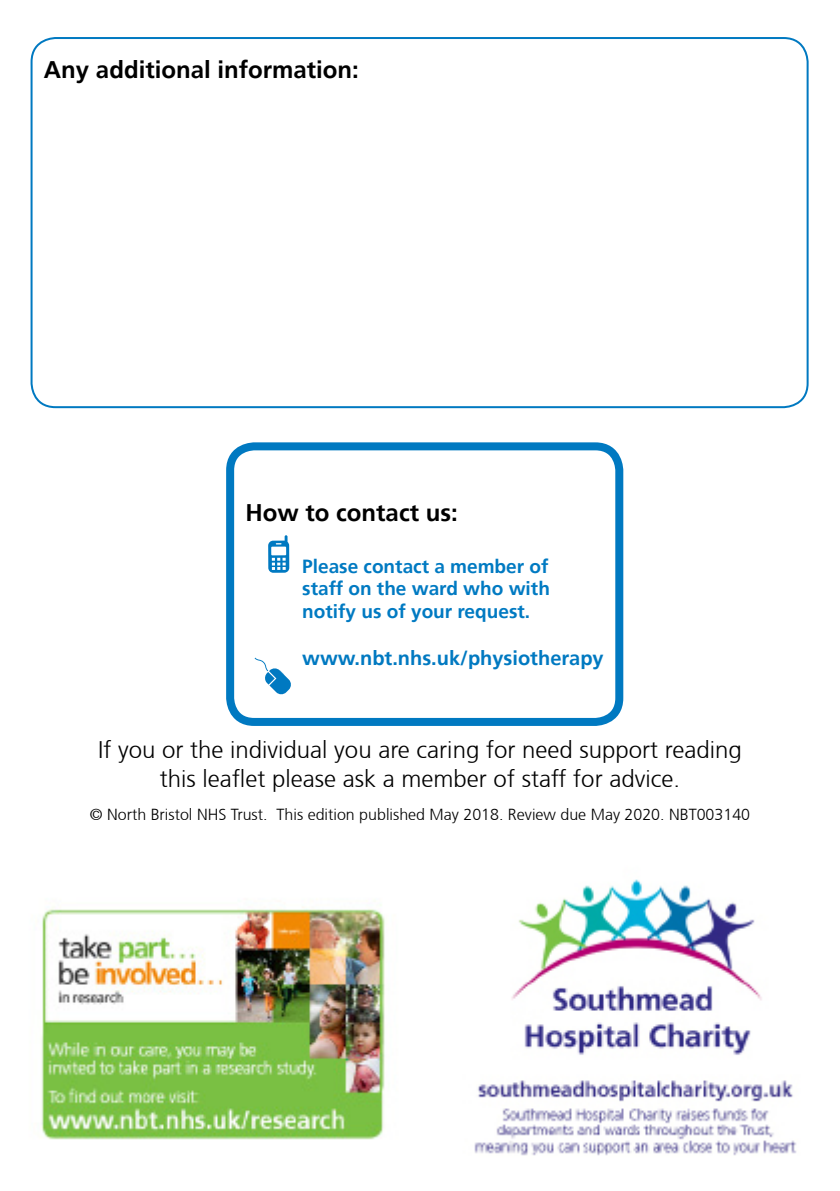
<style>
.page{position:relative;width:840px;height:1191px;background:#fff}
.page>*{position:absolute;margin:0;border:0;box-sizing:border-box;transform-origin:0 0}
.t1{font:300 24px/29.4px "Frutiger CE";color:#000;text-align:center}
.t2{font:700 24px "Frutiger";color:#000}
.t3{font:700 20px "Frutiger";color:#0079c1}
.t4{font:700 19px/22.8px "Frutiger";color:#007ac2;text-align:justify}
.t5{font:300 16px "Frutiger CE";color:#000}
</style>
<div class="page">
<div style="left:226px;top:442px;width:397px;height:284px;border:8px solid #0079c1;border-radius:24px"></div>
<svg style="left:268px;top:535px;width:21px;height:38px"></svg>
<svg style="left:254px;top:657px;width:37px;height:37px"></svg>
<img style="left:41px;top:879px;width:756px;height:277px">
<div style="left:31px;top:37px;width:777px;height:371px;border:2px solid #0079c1;border-radius:24px"></div>
<p class="t2" style="left:44px;top:56px;width:316px">Any additional information:</p>
<p class="t2" style="left:245px;top:499px;width:213px">How to contact us:</p>
<p class="t4" style="left:302px;top:554px;width:249px">Please contact a member of staff on the ward who with notify us of your request.</p>
<p class="t3" style="left:302px;top:646px;width:303px">www.nbt.nhs.uk/physiotherapy</p>
<p class="t1" style="left:98px;top:734px;width:645px">If you or the individual you are caring for need support reading this leaflet please ask a member of staff for advice.</p>
<p class="t5" style="left:90px;top:805px;width:661px">© North Bristol NHS Trust. This edition published May 2018. Review due May 2020. NBT003140</p>
</div>
